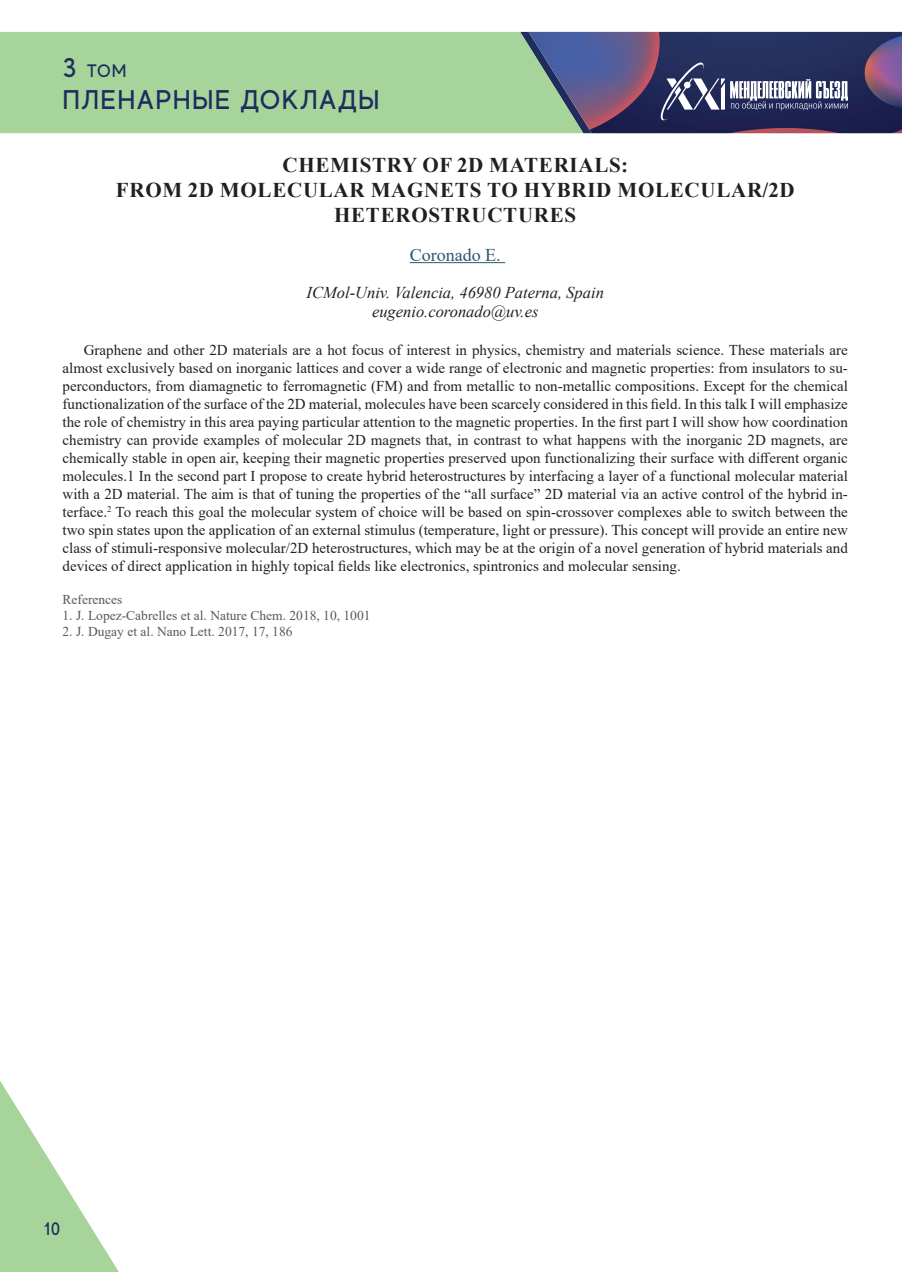
<style>
.page{position:relative;width:902px;height:1272px;background:#fff}
.page>*{position:absolute;margin:0;border:0;box-sizing:border-box;transform-origin:0 0}
.t1{font:500 27px "MADE Evolve Sans";letter-spacing:.05em;color:#1f2c5d}
.t2{font:700 21px/25.2px "Times New Roman";letter-spacing:.035em;color:#231f20;text-align:center}
.t3{font:18px "Times New Roman";color:#2e576f}
.t4{font:500 18px "MADE Evolve Sans";color:#1f2c5d}
.t5{font:italic 16.5px/19.8px "Times New Roman";color:#231f20;text-align:center}
.t6{font:15px/18px "Times New Roman";color:#231f20;text-align:justify}
.t7{font:13.5px "Times New Roman";color:#57585a}
.s1{font-size:27px}
</style>
<div class="page">
<div style="left:0;top:32px;width:520px;height:101px;background:#a6d49a"></div>
<svg style="left:0;top:1081px;width:118px;height:190px"></svg>
<svg style="left:520px;top:32px;width:382px;height:101px"></svg>
<hr style="left:409px;top:262px;width:96px;height:1px;background:#2e576f">
<p class="t4" style="left:63px;top:59px;width:65px"><span class="s1">3</span> ТОМ</p>
<h1 class="t1" style="left:63px;top:83px;width:318px">ПЛЕНАРНЫЕ ДОКЛАДЫ</h1>
<h2 class="t2" style="left:116px;top:151px;width:680px">CHEMISTRY OF 2D MATERIALS:<br>FROM 2D MOLECULAR MAGNETS TO HYBRID MOLECULAR/2D<br>HETEROSTRUCTURES</h2>
<p class="t3" style="left:409px;top:242px;width:92px">Coronado E.</p>
<p class="t5" style="left:306px;top:282px;width:299px">ICMol-Univ. Valencia, 46980 Paterna, Spain eugenio.coronado@uv.es</p>
<p class="t6" style="left:63px;top:340px;width:786px;text-indent:21px">Graphene and other 2D materials are a hot focus of interest in physics, chemistry and materials science. These materials are almost exclusively based on inorganic lattices and cover a wide range of electronic and magnetic properties: from insulators to su&shy;perconductors, from diamagnetic to ferromagnetic (FM) and from metallic to non-metallic compositions. Except for the chemical functionalization of the surface of the 2D material, molecules have been scarcely considered in this field. In this talk I will emphasize the role of chemistry in this area paying particular attention to the magnetic properties. In the first part I will show how coordination chemistry can provide examples of molecular 2D magnets that, in contrast to what happens with the inorganic 2D magnets, are chemically stable in open air, keeping their magnetic properties preserved upon functionalizing their surface with different organic molecules.1 In the second part I propose to create hybrid heterostructures by interfacing a layer of a functional molecular material with a 2D material. The aim is that of tuning the properties of the “all surface” 2D material via an active control of the hybrid in&shy;terface.<sup>2</sup> To reach this goal the molecular system of choice will be based on spin-crossover complexes able to switch between the two spin states upon the application of an external stimulus (temperature, light or pressure). This concept will provide an entire new class of stimuli-responsive molecular/2D heterostructures, which may be at the origin of a novel generation of hybrid materials and devices of direct application in highly topical fields like electronics, spintronics and molecular sensing.</p>
<p class="t7" style="left:63px;top:589px;width:61px">References</p>
<p class="t7" style="left:63px;top:606px;width:309px">1. J. Lopez-Cabrelles et al. Nature Chem. 2018, 10, 1001</p>
<p class="t7" style="left:63px;top:622px;width:231px">2. J. Dugay et al. Nano Lett. 2017, 17, 186</p>
<p class="t4" style="left:44px;top:1217px;width:18px">10</p>
</div>
